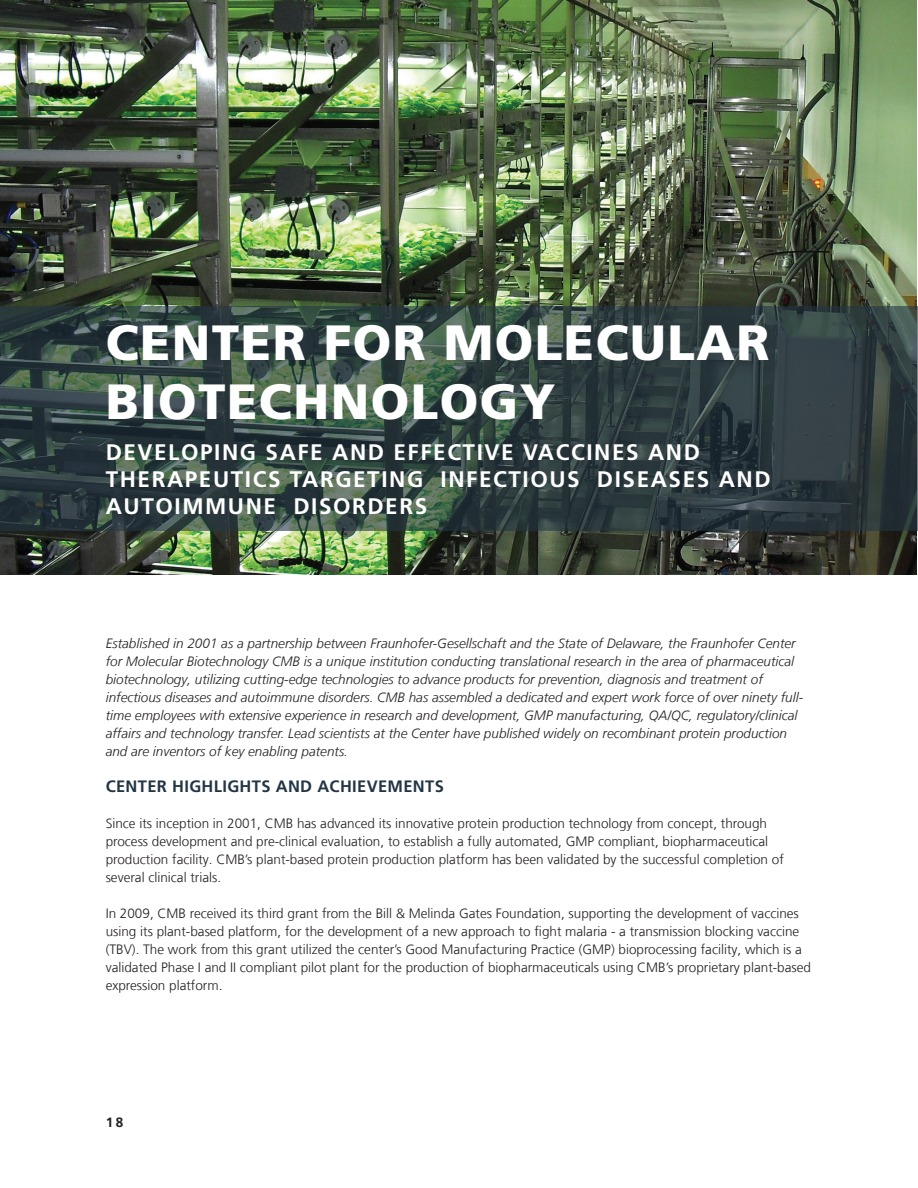
<style>
.page{position:relative;width:918px;height:1188px;background:#fff}
.page>*{position:absolute;margin:0;border:0;box-sizing:border-box;transform-origin:0 0}
.t1{font:900 49.5px/59.4px "Frutiger LT Com";letter-spacing:.03em;color:#fff}
.t2{font:700 22.5px/27px "Frutiger";letter-spacing:.07em;color:#fff}
.t3{font:700 16.5px "Frutiger LT Com";letter-spacing:.02em;color:#233645}
.t4{font:300 13.5px/18px "Frutiger LT Com";color:#231f20}
.t5{font:italic 300 13.5px/18px "Frutiger LT Com";color:#231f20}
.t6{font:700 13.5px "Frutiger LT Com";color:#231f20}
</style>
<div class="page">
<img style="left:0;top:0;width:917px;height:574px">
<svg style="left:0;top:306px;width:918px;height:224px;background:#334342"></svg>
<h1 class="t1" style="left:106px;top:313px;width:665px">CENTER FOR MOLECULAR<br>BIOTECHNOLOGY</h1>
<h2 class="t2" style="left:106px;top:438px;width:666px">DEVELOPING SAFE AND EFFECTIVE VACCINES AND<br>THERAPEUTICS TARGETING INFECTIOUS DISEASES AND<br>AUTOIMMUNE DISORDERS</h2>
<p class="t5" style="left:106px;top:634px;width:699px">Established in 2001 as a partnership between Fraunhofer-Gesellschaft and the State of Delaware, the Fraunhofer Center for Molecular Biotechnology CMB is a unique institution conducting translational research in the area of pharmaceutical biotechnology, utilizing cutting-edge technologies to advance products for prevention, diagnosis and treatment of infectious diseases and autoimmune disorders. CMB has assembled a dedicated and expert work force of over ninety full&shy;time employees with extensive experience in research and development, GMP manufacturing, QA/QC, regulatory/clinical affairs and technology transfer. Lead scientists at the Center have published widely on recombinant protein production and are inventors of key enabling patents.</p>
<p class="t3" style="left:106px;top:777px;width:340px">CENTER HIGHLIGHTS AND ACHIEVEMENTS</p>
<p class="t4" style="left:106px;top:814px;width:680px">Since its inception in 2001, CMB has advanced its innovative protein production technology from concept, through process development and pre-clinical evaluation, to establish a fully automated, GMP compliant, biopharmaceutical production facility. CMB’s plant-based protein production platform has been validated by the successful completion of several clinical trials.</p>
<p class="t4" style="left:106px;top:904px;width:707px">In 2009, CMB received its third grant from the Bill &amp; Melinda Gates Foundation, supporting the development of vaccines using its plant-based platform, for the development of a new approach to fight malaria - a transmission blocking vaccine (TBV). The work from this grant utilized the center’s Good Manufacturing Practice (GMP) bioprocessing facility, which is a validated Phase I and II compliant pilot plant for the production of biopharmaceuticals using CMB’s proprietary plant-based expression platform.</p>
<p class="t6" style="left:106px;top:1114px;width:19px">18</p>
</div>
